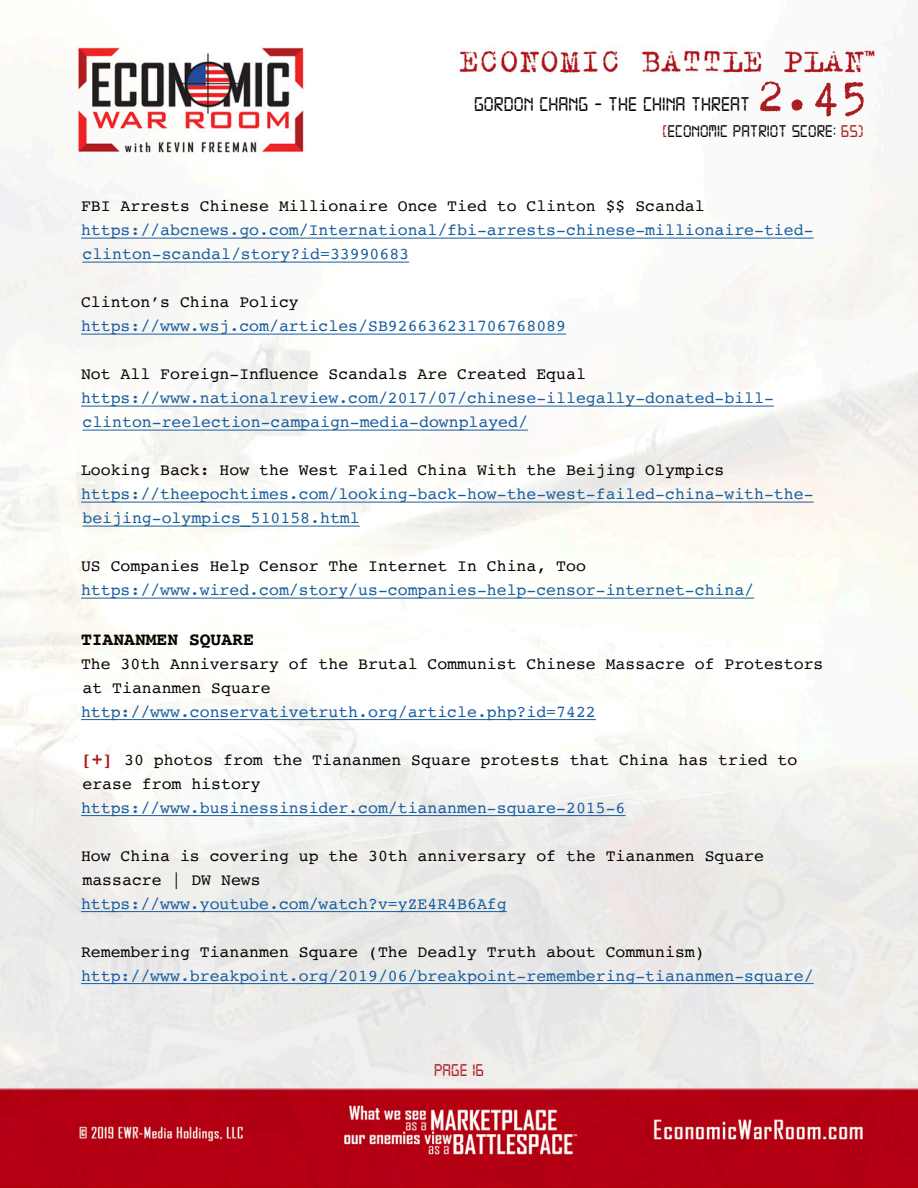
<style>
.page{position:relative;width:918px;height:1188px;background:#fff}
.page>*{position:absolute;margin:0;border:0;box-sizing:border-box;transform-origin:0 0}
.t1{font:51px "Trixie";color:#aa1e21}
.t2{font:21px "Digital 7";color:#080302}
.t3{font:18px "Digital 7";color:#080302}
.t4{font:700 18px "Courier";color:#080302}
.t5{font:18px "Digital 7";color:#aa1e21}
.t6{font:16.5px/24px "Courier";color:#175d9e}
.t7{font:16.5px/24px "Courier";color:#080302}
.s1{color:#aa1e21}
.s2{font-weight:700;font-size:18px;color:#aa1e21}
</style>
<div class="page">
<img style="left:0;top:35px;width:918px;height:1153px">
<hr style="left:81px;top:238px;width:733px;height:1px;background:#175d9e">
<hr style="left:82px;top:262px;width:327px;height:1px;background:#175d9e">
<hr style="left:81px;top:334px;width:485px;height:1px;background:#175d9e">
<hr style="left:81px;top:406px;width:693px;height:1px;background:#175d9e">
<hr style="left:82px;top:430px;width:446px;height:1px;background:#175d9e">
<hr style="left:81px;top:502px;width:733px;height:1px;background:#175d9e">
<hr style="left:82px;top:526px;width:278px;height:1px;background:#175d9e">
<hr style="left:81px;top:598px;width:673px;height:1px;background:#175d9e">
<hr style="left:81px;top:719px;width:515px;height:1px;background:#175d9e">
<hr style="left:81px;top:815px;width:545px;height:1px;background:#175d9e">
<hr style="left:81px;top:911px;width:426px;height:1px;background:#175d9e">
<hr style="left:81px;top:983px;width:733px;height:1px;background:#175d9e">
<h1 class="t1" style="left:756px;top:62px;width:114px">2.45</h1>
<p class="t3" style="left:662px;top:123px;width:203px"><span class="s1">[</span>ECONOMIC PATRIOT SCORE: <span class="s1">65)</span></p>
<p class="t2" style="left:474px;top:95px;width:278px">GORDON CHANG - THE CHINA THREAT</p>
<p class="t7" style="left:81px;top:194px;width:625px">FBI Arrests Chinese Millionaire Once Tied to Clinton $$ Scandal</p>
<p class="t6" style="left:81px;top:218px;width:734px">https://abcnews.go.com/International/fbi-arrests-chinese-millionaire-tied&shy;clinton-scandal/story?id=33990683</p>
<p class="t7" style="left:81px;top:290px;width:219px">Clinton’s China Policy</p>
<p class="t6" style="left:81px;top:314px;width:487px">https://www.wsj.com/articles/SB926636231706768089</p>
<p class="t7" style="left:81px;top:362px;width:506px">Not All Foreign-Influence Scandals Are Created Equal</p>
<p class="t6" style="left:81px;top:386px;width:694px">https://www.nationalreview.com/2017/07/chinese-illegally-donated-bill&shy;clinton-reelection-campaign-media-downplayed/</p>
<p class="t7" style="left:81px;top:458px;width:645px">Looking Back: How the West Failed China With the Beijing Olympics</p>
<p class="t6" style="left:81px;top:482px;width:734px">https://theepochtimes.com/looking-back-how-the-west-failed-china-with-the&shy;beijing-olympics_510158.html</p>
<p class="t7" style="left:81px;top:554px;width:506px">US Companies Help Censor The Internet In China, Too</p>
<p class="t6" style="left:81px;top:578px;width:675px">https://www.wired.com/story/us-companies-help-censor-internet-china/</p>
<p class="t4" style="left:81px;top:625px;width:174px">TIANANMEN SQUARE</p>
<p class="t7" style="left:81px;top:651px;width:744px">The 30th Anniversary of the Brutal Communist Chinese Massacre of Protestors at Tiananmen Square</p>
<p class="t6" style="left:81px;top:699px;width:516px">http://www.conservativetruth.org/article.php?id=7422</p>
<p class="t7" style="left:81px;top:747px;width:718px"><span class="s2">[+]</span> 30 photos from the Tiananmen Square protests that China has tried to erase from history</p>
<p class="t6" style="left:81px;top:795px;width:546px">https://www.businessinsider.com/tiananmen-square-2015-6</p>
<p class="t7" style="left:81px;top:843px;width:685px">How China is covering up the 30th anniversary of the Tiananmen Square massacre | DW News</p>
<p class="t6" style="left:81px;top:891px;width:427px">https://www.youtube.com/watch?v=yZE4R4B6Afg</p>
<p class="t7" style="left:81px;top:939px;width:625px">Remembering Tiananmen Square (The Deadly Truth about Communism)</p>
<p class="t6" style="left:81px;top:963px;width:734px">http://www.breakpoint.org/2019/06/breakpoint-remembering-tiananmen-square/</p>
<p class="t5" style="left:434px;top:1062px;width:51px">PAGE 16</p>
</div>
